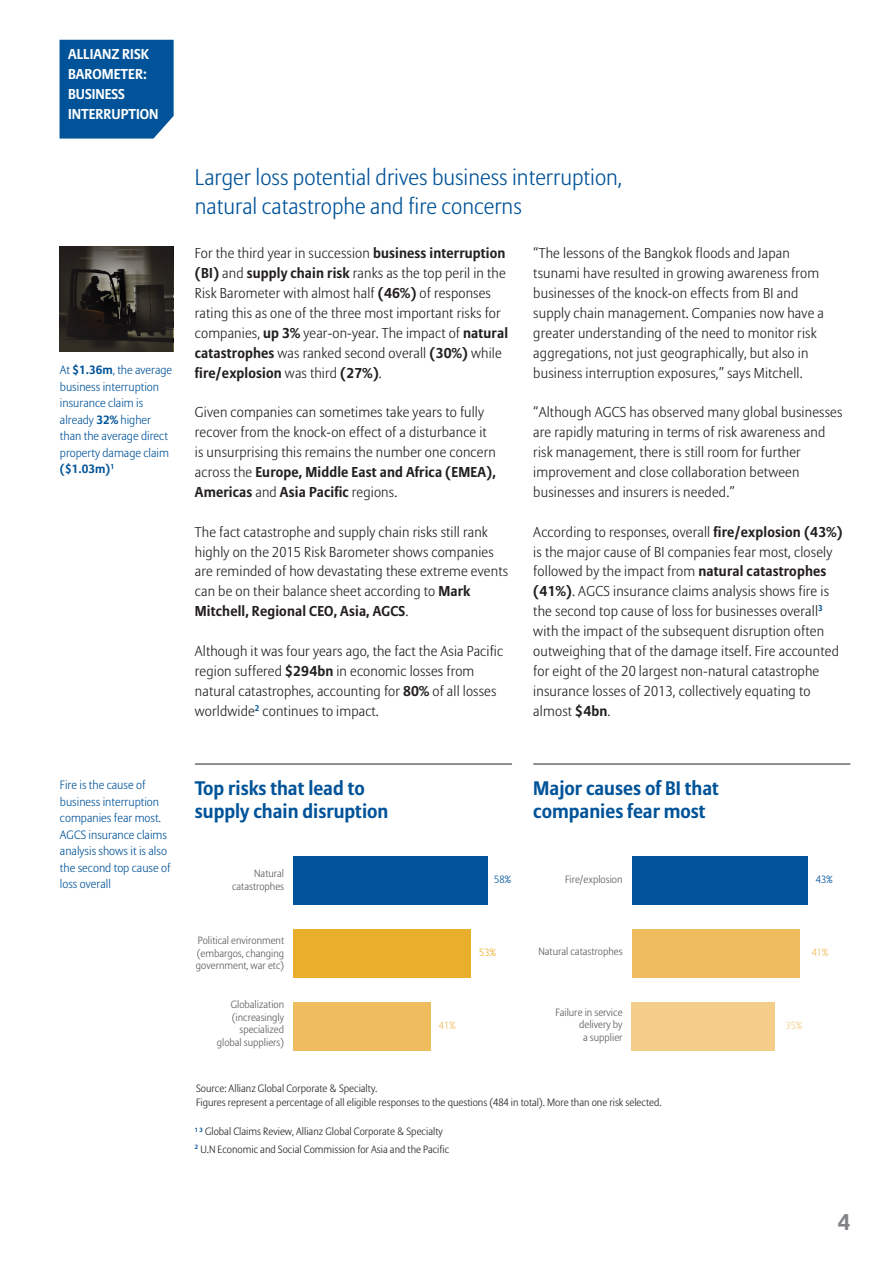
<style>
.page{position:relative;width:893px;height:1263px;background:#fff}
.page>*{position:absolute;margin:0;border:0;box-sizing:border-box;transform-origin:0 0}
.Secondary_headline{font:300 22.5px/29.1px "Allianz Sans";color:#015399}
.t1{font:700 22.5px "Allianz Sans";color:#808285}
.Boxout_headline{font:700 19.5px/22.5px "Allianz Sans";color:#015399}
.Body_text{font:300 14.25px/19.8px "Allianz Sans";letter-spacing:.01em;color:#231f20}
.t2{font:700 14.25px/19.8px "Allianz Sans";color:#fff}
.Margin_text{font:300 12px/16.5px "Allianz Sans";color:#015399}
.Body_text-2{font:300 10.5px/13.5px "Allianz Sans";color:#231f20}
.t3{font:300 10.5px/12.6px "Allianz Sans";color:#57585a;text-align:right}
.t4{font:300 10.5px "Allianz Sans";color:#015399}
.t5{font:300 10.5px "Allianz Sans";color:#f0bd5e}
.t6{font:300 10.5px "Allianz Sans";color:#eaae2d}
.t7{font:300 10.5px "Allianz Sans";color:#f4cd89}
.s1{font-weight:700}
</style>
<div class="page">
<div style="left:60px;top:40px;width:114px;height:99px;background:#015399"></div>
<div style="left:293px;top:856px;width:195px;height:49px;background:#015399"></div>
<div style="left:293px;top:929px;width:178px;height:48px;background:#eaae2d"></div>
<div style="left:293px;top:1002px;width:138px;height:48px;background:#f0bd5e"></div>
<div style="left:632px;top:856px;width:176px;height:49px;background:#015399"></div>
<div style="left:632px;top:929px;width:168px;height:48px;background:#f0bd5e"></div>
<div style="left:632px;top:1002px;width:143px;height:48px;background:#f4cd89"></div>
<hr style="left:195px;top:764px;width:317px;height:1px;background:#231f20">
<hr style="left:533px;top:764px;width:317px;height:1px;background:#231f20">
<svg style="left:60px;top:246px;width:113px;height:106px;background:#322e29"></svg>
<p class="t2" style="left:68px;top:44px;width:82px">ALLIANZ RISK<br>BAROMETER:</p>
<p class="t2" style="left:68px;top:84px;width:92px">BUSINESS<br>INTERRUPTION</p>
<p class="Margin_text" style="left:60px;top:362px;width:114px">At <span class="s1">$1.36m</span>, the average business interruption insurance claim is already <span class="s1">32%</span> higher than the average direct property damage claim <span class="s1">($1.03m)</span><sup>1</sup></p>
<p class="Secondary_headline" style="left:195px;top:163px;width:429px">Larger loss potential drives business interruption, natural catastrophe and fire concerns</p>
<p class="Body_text" style="left:195px;top:243px;width:315px">For the third year in succession <span class="s1">business interruption (BI)</span> and <span class="s1">supply chain risk</span> ranks as the top peril in the Risk Barometer with almost half <span class="s1">(46%)</span> of responses rating this as one of the three most important risks for companies, <span class="s1">up 3%</span> year-on-year. The impact of <span class="s1">natural catastrophes</span> was ranked second overall <span class="s1">(30%)</span> while <span class="s1">fire/explosion</span> was third <span class="s1">(27%)</span>.</p>
<p class="Body_text" style="left:195px;top:402px;width:302px">Given companies can sometimes take years to fully recover from the knock-on effect of a disturbance it is unsurprising this remains the number one concern across the <span class="s1">Europe, Middle East and Africa (EMEA), Americas</span> and <span class="s1">Asia Pacific</span> regions.</p>
<p class="Body_text" style="left:195px;top:522px;width:315px">The fact catastrophe and supply chain risks still rank highly on the 2015 Risk Barometer shows companies are reminded of how devastating these extreme events can be on their balance sheet according to <span class="s1">Mark Mitchell, Regional CEO, Asia, AGCS</span>.</p>
<p class="Body_text" style="left:195px;top:641px;width:310px">Although it was four years ago, the fact the Asia Pacific region suffered <span class="s1">$294bn</span> in economic losses from natural catastrophes, accounting for <span class="s1">80%</span> of all losses worldwide<sup>2</sup> continues to impact.</p>
<p class="Body_text" style="left:533px;top:243px;width:292px">“The lessons of the Bangkok floods and Japan tsunami have resulted in growing awareness from businesses of the knock-on effects from BI and supply chain management. Companies now have a greater understanding of the need to monitor risk aggregations, not just geographically, but also in business interruption exposures,” says Mitchell.</p>
<p class="Body_text" style="left:533px;top:402px;width:311px">“Although AGCS has observed many global businesses are rapidly maturing in terms of risk awareness and risk management, there is still room for further improvement and close collaboration between businesses and insurers is needed.”</p>
<p class="Body_text" style="left:533px;top:522px;width:311px">According to responses, overall <span class="s1">fire/explosion (43%) </span>is the major cause of BI companies fear most, closely followed by the impact from <span class="s1">natural catastrophes (41%)</span>. AGCS insurance claims analysis shows fire is the second top cause of loss for businesses overall<sup>3 </sup>with the impact of the subsequent disruption often outweighing that of the damage itself. Fire accounted for eight of the 20 largest non-natural catastrophe insurance losses of 2013, collectively equating to almost <span class="s1">$4bn</span>.</p>
<p class="Margin_text" style="left:60px;top:777px;width:112px">Fire is the cause of business interruption companies fear most.<br>AGCS insurance claims analysis shows it is also the second top cause of loss overall</p>
<p class="Boxout_headline" style="left:195px;top:777px;width:195px">Top risks that lead to supply chain disruption</p>
<p class="Boxout_headline" style="left:533px;top:777px;width:187px">Major causes of BI that companies fear most</p>
<p class="t3" style="left:232px;top:867px;width:54px">Natural catastrophes</p>
<p class="t3" style="left:196px;top:934px;width:90px;text-align:justify">Political environment (embargos, changing government, war etc)</p>
<p class="t3" style="left:217px;top:998px;width:69px">Globalization (increasingly specialized global suppliers)</p>
<p class="t4" style="left:494px;top:873px;width:18px">58%</p>
<p class="t6" style="left:479px;top:946px;width:18px">53%</p>
<p class="t5" style="left:439px;top:1019px;width:18px">41%</p>
<p class="t3" style="left:565px;top:873px;width:59px">Fire/explosion</p>
<p class="t3" style="left:538px;top:945px;width:86px">Natural catastrophes</p>
<p class="t3" style="left:556px;top:1006px;width:68px">Failure in service delivery by<br>a supplier</p>
<p class="Body_text-2" style="left:196px;top:1082px;width:467px">Source: Allianz Global Corporate &amp; Specialty.<br>Figures represent a percentage of all eligible responses to the questions (484 in total). More than one risk selected.</p>
<p class="Body_text-2" style="left:195px;top:1124px;width:249px"><sup>1</sup> <sup>3</sup> Global Claims Review, Allianz Global Corporate &amp; Specialty</p>
<p class="Body_text-2" style="left:195px;top:1142px;width:256px"><sup>2</sup> U.N Economic and Social Commission for Asia and the Pacific</p>
<p class="t4" style="left:816px;top:873px;width:18px">43%</p>
<p class="t5" style="left:812px;top:946px;width:18px">41%</p>
<p class="t7" style="left:786px;top:1019px;width:18px">35%</p>
<h1 class="t1" style="left:838px;top:1208px;width:14px">4</h1>
</div>
